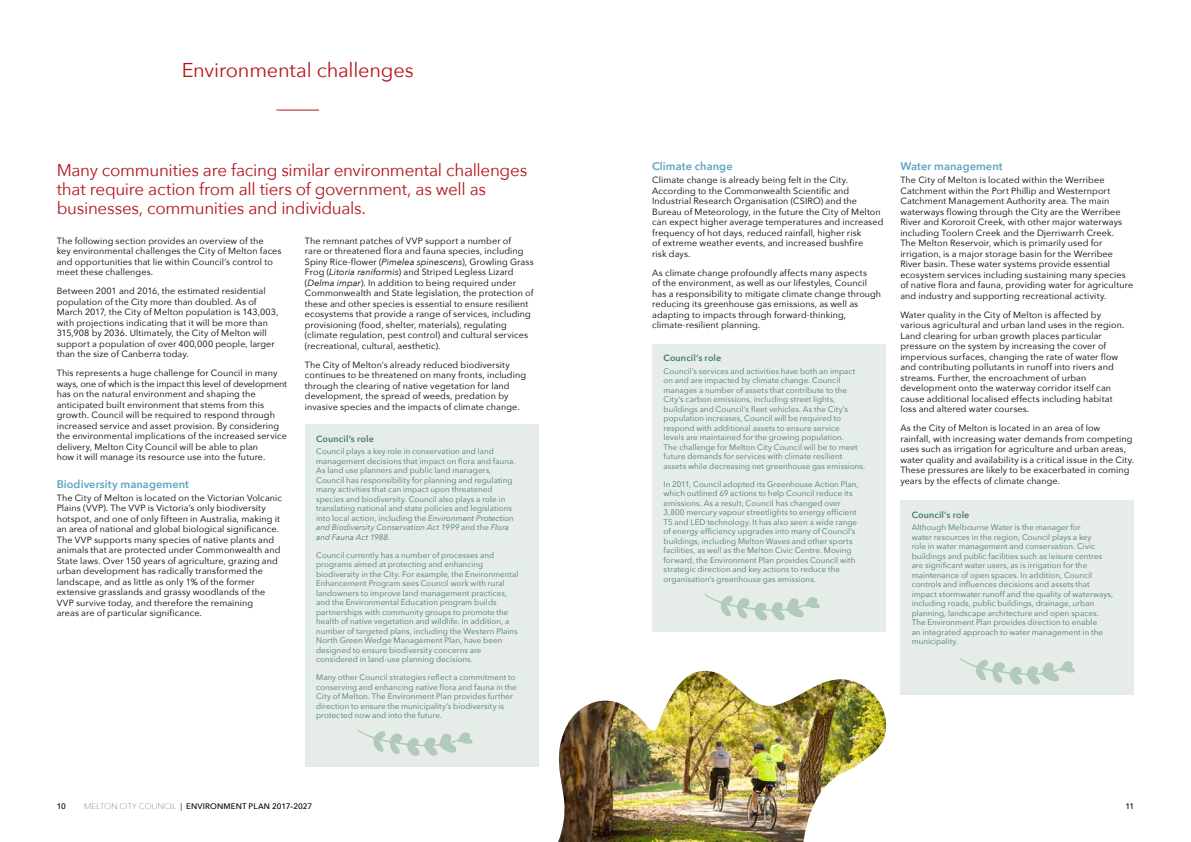
<style>
.page{position:relative;width:1191px;height:842px;background:#fff}
.page>*{position:absolute;margin:0;border:0;box-sizing:border-box;transform-origin:0 0}
.t1{font:20px "Avenir Next";letter-spacing:-.01em;color:#b4151a}
.t2{font:17px/19px "Avenir Next";letter-spacing:-.02em;color:#b4151a}
.t3{font:600 11px "Avenir Next";letter-spacing:.005em;color:#5ba3c1}
.t4{font:9px/10.5px "Avenir Next";letter-spacing:.01em;color:#000}
.t5{font:600 9px "Avenir Next";letter-spacing:.015em;color:#457876}
.t6{font:8px/9.5px "Avenir Next";letter-spacing:.005em;color:#457876}
.t7{font:500 8px "Avenir Next";letter-spacing:.015em;color:#000}
.s1{font-style:italic}
.s2{font-weight:200}
.s3{font-weight:400}
</style>
<div class="page">
<div style="left:305px;top:424px;width:234px;height:343px;background:#e6ede8"></div>
<div style="left:652px;top:344px;width:234px;height:287px;background:#e6ede8"></div>
<div style="left:900px;top:500px;width:234px;height:194px;background:#e6ede8"></div>
<hr style="left:276px;top:110px;width:43px;height:1px;background:#b4151a">
<svg style="left:357px;top:729px;width:116px;height:27px"></svg>
<svg style="left:704px;top:593px;width:116px;height:27px"></svg>
<svg style="left:960px;top:658px;width:115px;height:27px"></svg>
<img style="left:558px;top:671px;width:329px;height:171px">
<h1 class="t1" style="left:182px;top:53px;width:233px">Environmental challenges</h1>
<h2 class="t2" style="left:57px;top:160px;width:472px">Many communities are facing similar environmental challenges that require action from all tiers of government, as well as businesses, communities and individuals.</h2>
<p class="t3" style="left:652px;top:156px;width:82px">Climate change</p>
<p class="t4" style="left:652px;top:174px;width:233px">Climate change is already being felt in the City.<br>According to the Commonwealth Scientific and Industrial Research Organisation (CSIRO) and the Bureau of Meteorology, in the future the City of Melton can expect higher average temperatures and increased frequency of hot days, reduced rainfall, higher risk<br>of extreme weather events, and increased bushfire<br>risk days.</p>
<p class="t4" style="left:652px;top:267px;width:230px">As climate change profoundly affects many aspects<br>of the environment, as well as our lifestyles, Council has a responsibility to mitigate climate change through reducing its greenhouse gas emissions, as well as adapting to impacts through forward-thinking, climate-resilient planning.</p>
<p class="t4" style="left:57px;top:235px;width:226px">The following section provides an overview of the<br>key environmental challenges the City of Melton faces and opportunities that lie within Council’s control to meet these challenges.</p>
<p class="t4" style="left:57px;top:285px;width:223px">Between 2001 and 2016, the estimated residential population of the City more than doubled. As of March 2017, the City of Melton population is 143,003, with projections indicating that it will be more than 315,908 by 2036. Ultimately, the City of Melton will support a population of over 400,000 people, larger than the size of Canberra today.</p>
<p class="t4" style="left:57px;top:367px;width:232px">This represents a huge challenge for Council in many ways, one of which is the impact this level of development has on the natural environment and shaping the anticipated built environment that stems from this growth. Council will be required to respond through increased service and asset provision. By considering the environmental implications of the increased service delivery, Melton City Council will be able to plan<br>how it will manage its resource use into the future.</p>
<p class="t3" style="left:57px;top:474px;width:134px">Biodiversity management</p>
<p class="t4" style="left:57px;top:492px;width:227px">The City of Melton is located on the Victorian Volcanic Plains (VVP). The VVP is Victoria’s only biodiversity hotspot, and one of only fifteen in Australia, making it an area of national and global biological significance.<br>The VVP supports many species of native plants and animals that are protected under Commonwealth and State laws. Over 150 years of agriculture, grazing and urban development has radically transformed the landscape, and as little as only 1% of the former extensive grasslands and grassy woodlands of the VVP survive today, and therefore the remaining<br>areas are of particular significance.</p>
<p class="t4" style="left:305px;top:235px;width:230px">The remnant patches of VVP support a number of<br>rare or threatened flora and fauna species, including Spiny Rice-flower (<span class="s1">Pimelea spinescens</span>), Growling Grass Frog (<span class="s1">Litoria raniformis</span>) and Striped Legless Lizard (<span class="s1">Delma impar</span>). In addition to being required under Commonwealth and State legislation, the protection of these and other species is essential to ensure resilient ecosystems that provide a range of services, including provisioning (food, shelter, materials), regulating (climate regulation, pest control) and cultural services (recreational, cultural, aesthetic).</p>
<p class="t4" style="left:305px;top:359px;width:223px">The City of Melton’s already reduced biodiversity continues to be threatened on many fronts, including through the clearing of native vegetation for land development, the spread of weeds, predation by invasive species and the impacts of climate change.</p>
<p class="t5" style="left:663px;top:350px;width:59px">Council’s role</p>
<p class="t6" style="left:663px;top:366px;width:203px">Council’s services and activities have both an impact on and are impacted by climate change. Council manages a number of assets that contribute to the City’s carbon emissions, including street lights, buildings and Council’s fleet vehicles. As the City’s population increases, Council will be required to respond with additional assets to ensure service<br>levels are maintained for the growing population.<br>The challenge for Melton City Council will be to meet future demands for services with climate resilient assets while decreasing net greenhouse gas emissions.</p>
<p class="t6" style="left:663px;top:479px;width:196px">In 2011, Council adopted its Greenhouse Action Plan, which outlined 69 actions to help Council reduce its emissions. As a result, Council has changed over 3,800 mercury vapour streetlights to energy efficient T5 and LED technology. It has also seen a wide range of energy efficiency upgrades into many of Council’s buildings, including Melton Waves and other sports facilities, as well as the Melton Civic Centre. Moving forward, the Environment Plan provides Council with strategic direction and key actions to reduce the organisation’s greenhouse gas emissions.</p>
<p class="t5" style="left:316px;top:431px;width:59px">Council’s role</p>
<p class="t6" style="left:316px;top:446px;width:201px">Council plays a key role in conservation and land management decisions that impact on flora and fauna.<br>As land use planners and public land managers, Council has responsibility for planning and regulating many activities that can impact upon threatened species and biodiversity. Council also plays a role in translating national and state policies and legislations into local action, including the <span class="s1">Environment Protection and Biodiversity Conservation Act 1999</span> and the <span class="s1">Flora and Fauna Act 1988</span>.</p>
<p class="t6" style="left:316px;top:550px;width:204px">Council currently has a number of processes and programs aimed at protecting and enhancing biodiversity in the City. For example, the Environmental Enhancement Program sees Council work with rural landowners to improve land management practices, and the Environmental Education program builds partnerships with community groups to promote the health of native vegetation and wildlife. In addition, a number of targeted plans, including the Western Plains North Green Wedge Management Plan, have been designed to ensure biodiversity concerns are considered in land-use planning decisions.</p>
<p class="t6" style="left:316px;top:672px;width:202px">Many other Council strategies reflect a commitment to conserving and enhancing native flora and fauna in the City of Melton. The Environment Plan provides further direction to ensure the municipality’s biodiversity is protected now and into the future.</p>
<p class="t3" style="left:900px;top:156px;width:104px">Water management</p>
<p class="t4" style="left:900px;top:174px;width:234px">The City of Melton is located within the Werribee Catchment within the Port Phillip and Westernport Catchment Management Authority area. The main waterways flowing through the City are the Werribee River and Kororoit Creek, with other major waterways including Toolern Creek and the Djerriwarrh Creek.<br>The Melton Reservoir, which is primarily used for irrigation, is a major storage basin for the Werribee River basin. These water systems provide essential ecosystem services including sustaining many species of native flora and fauna, providing water for agriculture and industry and supporting recreational activity.</p>
<p class="t4" style="left:900px;top:309px;width:226px">Water quality in the City of Melton is affected by various agricultural and urban land uses in the region.<br>Land clearing for urban growth places particular pressure on the system by increasing the cover of impervious surfaces, changing the rate of water flow and contributing pollutants in runoff into rivers and streams. Further, the encroachment of urban development onto the waterway corridor itself can cause additional localised effects including habitat loss and altered water courses.</p>
<p class="t4" style="left:900px;top:422px;width:235px">As the City of Melton is located in an area of low<br>rainfall, with increasing water demands from competing uses such as irrigation for agriculture and urban areas, water quality and availability is a critical issue in the City.<br>These pressures are likely to be exacerbated in coming years by the effects of climate change.</p>
<p class="t5" style="left:911px;top:507px;width:59px">Council’s role</p>
<p class="t6" style="left:911px;top:522px;width:203px">Although Melbourne Water is the manager for<br>water resources in the region, Council plays a key<br>role in water management and conservation. Civic buildings and public facilities such as leisure centres are significant water users, as is irrigation for the maintenance of open spaces. In addition, Council controls and influences decisions and assets that impact stormwater runoff and the quality of waterways, including roads, public buildings, drainage, urban planning, landscape architecture and open spaces.<br>The Environment Plan provides direction to enable<br>an integrated approach to water management in the municipality.</p>
<p class="t7" style="left:57px;top:799px;width:11px">10</p>
<p class="t7" style="left:84px;top:799px;width:230px"><span class="s2">MELTON CITY COUNCIL</span> <span class="s3">|</span> ENVIRONMENT PLAN 2017–2027</p>
<p class="t7" style="left:1125px;top:799px;width:10px">11</p>
</div>
